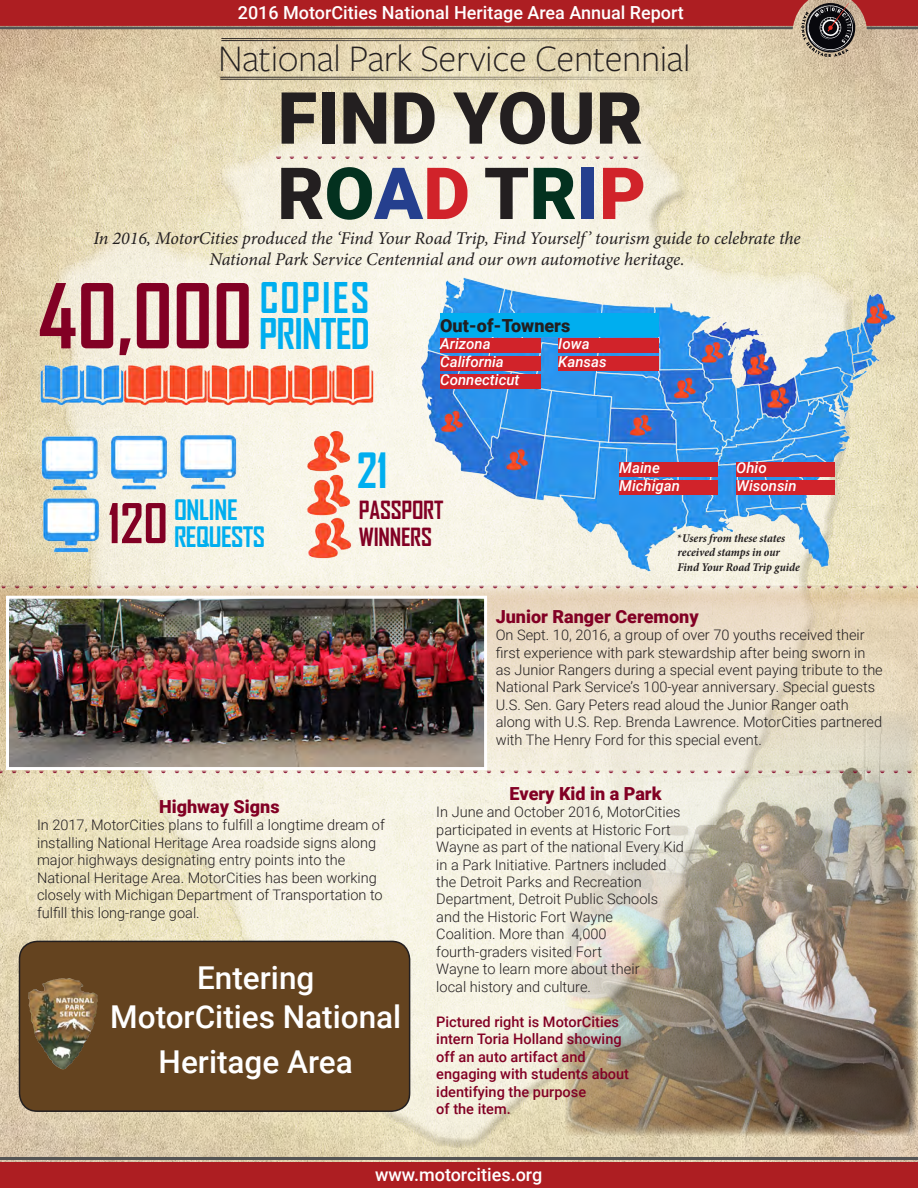
<style>
.page{position:relative;width:918px;height:1188px;background:#fff}
.page>*{position:absolute;margin:0;border:0;box-sizing:border-box;transform-origin:0 0}
.t1{font:700 85.5px "Agency FB";color:#820024}
.t2{font:900 72px "Roboto";letter-spacing:.005em;color:#231f20}
.t3{font:700 52.5px "Agency FB";color:#820024}
.t4{font:700 46.5px "Agency FB";color:#00aeef}
.t5{font:700 40.5px "Agency FB";letter-spacing:-.02em;color:#00aeef}
.t6{font:300 39px "Freight Sans Pro";letter-spacing:-.01em;color:#231f20}
.t7{font:500 31.5px/45px "Roboto";color:#fff;text-align:center}
.t8{font:700 27px "Agency FB";letter-spacing:-.02em;color:#00aeef}
.t9{font:700 24px "Agency FB";letter-spacing:-.01em;color:#820024}
.t10{font:italic 18px/21.6px "Minion Pro";letter-spacing:-.01em;color:#231f20;text-align:center}
.t11{font:500 18px "Roboto";color:#fff}
.t12{font:900 18px "Roboto";color:#820024}
.t13{font:900 18px "Roboto";color:#231f20}
.t14{font:italic 500 15px "Roboto";color:#fff}
.t15{font:300 14.55px/17.4px "Roboto";color:#231f20}
.t16{font:500 14.55px/17.4px "Roboto";color:#820024}
.t17{font:italic 700 condensed 12px/14.4px "Minion Pro";letter-spacing:-.005em;color:#231f20}
.s1{color:#03311f}
.s2{color:#253f8e}
.s3{color:#d1232a}
.s4{font-style:normal}
</style>
<div class="page">
<img style="left:0;top:57px;width:918px;height:1105px">
<div style="left:0;top:1162px;width:918px;height:26px;background:#ad1e22"></div>
<hr style="left:220px;top:77px;width:484px;height:1px;background:#231f20">
<hr style="left:220px;top:79px;width:484px;height:1px;background:#231f20">
<div style="left:54px;top:99px;width:804px;height:977px;background:#fff;opacity:.75"></div>
<div style="left:54px;top:131px;width:804px;height:1018px;background:#231f20;opacity:.75"></div>
<svg style="left:292px;top:154px;width:336px;height:5px;background:#ecddd3"></svg>
<img style="left:412px;top:233px;width:491px;height:217px">
<div style="left:440px;top:338px;width:100px;height:15px;background:#d1232a"></div>
<div style="left:440px;top:356px;width:100px;height:15px;background:#d1232a"></div>
<div style="left:440px;top:374px;width:100px;height:15px;background:#d1232a"></div>
<div style="left:558px;top:338px;width:100px;height:15px;background:#d1232a"></div>
<div style="left:558px;top:356px;width:100px;height:15px;background:#d1232a"></div>
<div style="left:440px;top:314px;width:218px;height:23px;background:#00aeef"></div>
<img style="left:28px;top:349px;width:380px;height:62px">
<img style="left:23px;top:420px;width:223px;height:30px">
<img style="left:292px;top:411px;width:75px;height:39px">
<img style="left:0;top:450px;width:918px;height:699px">
<svg style="left:0;top:0;width:918px;height:57px;background:#ba7566"></svg>
<hr style="left:0;top:1157px;width:918px;height:3px;background:#555">
<p class="t11" style="left:238px;top:0;width:448px">2016 MotorCities National Heritage Area Annual Report</p>
<p class="t6" style="left:218px;top:32px;width:474px">National Park Service Centennial</p>
<p class="t2" style="left:278px;top:68px;width:367px">FIND YOUR</p>
<p class="t2" style="left:277px;top:143px;width:370px">R<span class="s1">O</span><span class="s2">A</span><span class="s3">D</span> T<span class="s1">R</span><span class="s2">I</span><span class="s3">P</span></p>
<p class="t10" style="left:94px;top:227px;width:709px">In 2016, MotorCities produced the ‘Find Your Road Trip, Find Yourself’ tourism guide to celebrate the<br>National Park Service Centennial and our own automotive heritage.</p>
<p class="t1" style="left:38px;top:263px;width:216px">40,000</p>
<p class="t5" style="left:260px;top:272px;width:111px">COPIES</p>
<p class="t5" style="left:259px;top:308px;width:112px">PRINTED</p>
<p class="t13" style="left:440px;top:313px;width:132px">Out-of-Towners</p>
<p class="t14" style="left:440px;top:333px;width:52px">Arizona</p>
<p class="t14" style="left:440px;top:351px;width:65px">California</p>
<p class="t14" style="left:440px;top:369px;width:81px">Connecticut</p>
<p class="t14" style="left:558px;top:333px;width:33px">Iowa</p>
<p class="t14" style="left:558px;top:351px;width:50px">Kansas</p>
<p class="t3" style="left:108px;top:491px;width:62px">120</p>
<p class="t8" style="left:174px;top:494px;width:65px">ONLINE</p>
<p class="t8" style="left:174px;top:521px;width:93px">REQUESTS</p>
<p class="t4" style="left:357px;top:441px;width:32px">21</p>
<p class="t9" style="left:359px;top:495px;width:86px">PASSPORT</p>
<p class="t9" style="left:359px;top:522px;width:75px">WINNERS</p>
<p class="t14" style="left:619px;top:458px;width:42px">Maine</p>
<p class="t14" style="left:619px;top:476px;width:62px">Michigan</p>
<p class="t14" style="left:736px;top:458px;width:32px">Ohio</p>
<p class="t14" style="left:736px;top:476px;width:62px">Wisonsin</p>
<p class="t17" style="left:678px;top:531px;width:124px"><span class="s4">*</span>Users from these states received stamps in our<br>Find Your Road Trip guide</p>
<p class="t12" style="left:159px;top:794px;width:122px">Highway Signs</p>
<p class="t15" style="left:37px;top:816px;width:349px">In 2017, MotorCities plans to fulfill a longtime dream of installing National Heritage Area roadside signs along major highways designating entry points into the</p>
<p class="t15" style="left:37px;top:868px;width:347px">National Heritage Area. MotorCities has been working closely with Michigan Department of Transportation to fulfill this long-range goal.</p>
<p class="t7" style="left:197px;top:954px;width:119px">Entering</p>
<p class="t7" style="left:110px;top:993px;width:293px">MotorCities National<br>Heritage Area</p>
<p class="t12" style="left:496px;top:604px;width:204px">Junior Ranger Ceremony</p>
<p class="t15" style="left:496px;top:626px;width:389px">On Sept. 10, 2016, a group of over 70 youths received their first experience with park stewardship after being sworn in as Junior Rangers during a special event paying tribute to the National Park Service’s 100-year anniversary. Special guests U.S. Sen. Gary Peters read aloud the Junior Ranger oath along with U.S. Rep. Brenda Lawrence. MotorCities partnered with The Henry Ford for this special event.</p>
<p class="t12" style="left:510px;top:781px;width:154px">Every Kid in a Park</p>
<p class="t15" style="left:436px;top:803px;width:249px">In June and October 2016, MotorCities participated in events at Historic Fort Wayne as part of the national Every Kid in a Park Initiative. Partners included the Detroit Parks and Recreation</p>
<p class="t15" style="left:436px;top:890px;width:223px">Department, Detroit Public Schools and the Historic Fort Wayne<br>Coalition. More than 4,000 fourth-graders visited Fort<br>Wayne to learn more about their local history and culture.</p>
<p class="t16" style="left:436px;top:1012px;width:187px">Pictured right is MotorCities intern Toria Holland showing off an auto artifact and</p>
<p class="t16" style="left:436px;top:1065px;width:194px">engaging with students about</p>
<p class="t16" style="left:436px;top:1082px;width:151px">identifying the purpose</p>
<p class="t16" style="left:436px;top:1100px;width:76px">of the item.</p>
<p class="t11" style="left:375px;top:1162px;width:169px">www.motorcities.org</p>
</div>
